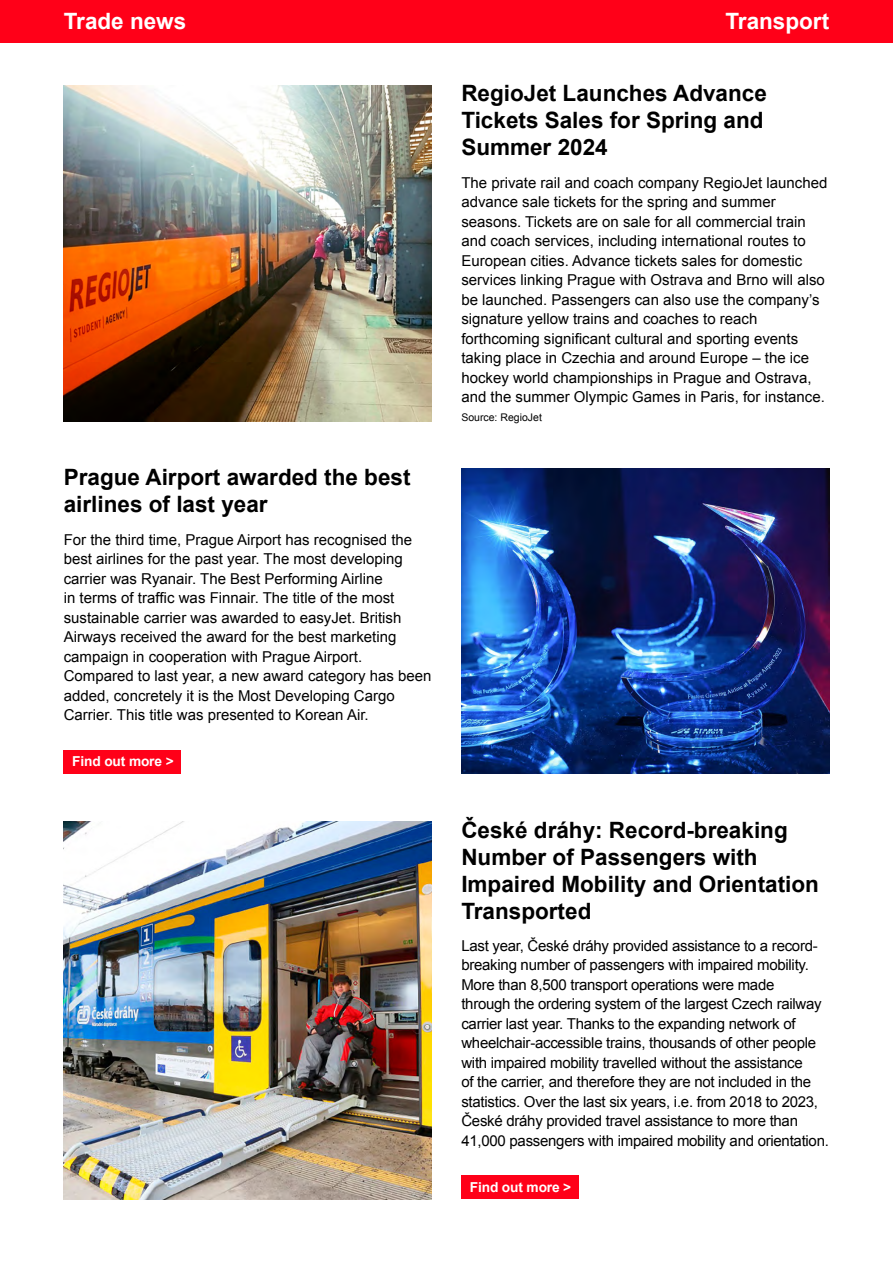
<style>
.page{position:relative;width:893px;height:1263px;background:#fff}
.page>*{position:absolute;margin:0;border:0;box-sizing:border-box;transform-origin:0 0}
.t1{font:700 22.5px/27px "Arial";color:#000}
.t2{font:700 22.5px "Arial";color:#fff}
.t3{font:15px/19.5px "Arial";color:#000}
.t4{font:15px/19.5px "Arial";letter-spacing:-.02em;color:#000}
.t5{font:700 13.65px "Arial";letter-spacing:-.01em;color:#fff}
.t6{font:10.5px "Arial";color:#000}
</style>
<div class="page">
<img style="left:461px;top:469px;width:368px;height:304px">
<img style="left:64px;top:85px;width:368px;height:336px">
<img style="left:64px;top:821px;width:368px;height:378px">
<div style="left:0;top:0;width:893px;height:43px;background:#ff0018"></div>
<div style="left:461px;top:1175px;width:117px;height:24px;background:#ff0018"></div>
<div style="left:64px;top:750px;width:117px;height:23px;background:#ff0018"></div>
<h1 class="t2" style="left:64px;top:7px;width:124px">Trade news</h1>
<h1 class="t2" style="left:725px;top:7px;width:105px">Transport</h1>
<h1 class="t1" style="left:64px;top:465px;width:348px">Prague Airport awarded the best airlines of last year</h1>
<p class="t3" style="left:64px;top:530px;width:369px">For the third time, Prague Airport has recognised the best airlines for the past year. The most developing carrier was Ryanair. The Best Performing Airline<br>in terms of traffic was Finnair. The title of the most sustainable carrier was awarded to easyJet. British Airways received the award for the best marketing campaign in cooperation with Prague Airport.<br>Compared to last year, a new award category has been added, concretely it is the Most Developing Cargo Carrier. This title was presented to Korean Air.</p>
<p class="t5" style="left:72px;top:752px;width:103px">Find out more &gt;</p>
<h1 class="t1" style="left:461px;top:81px;width:307px">RegioJet Launches Advance<br>Tickets Sales for Spring and<br>Summer 2024</h1>
<p class="t3" style="left:461px;top:173px;width:367px">The private rail and coach company RegioJet launched advance sale tickets for the spring and summer seasons. Tickets are on sale for all commercial train and coach services, including international routes to European cities. Advance tickets sales for domestic services linking Prague with Ostrava and Brno will also be launched. Passengers can also use the company’s signature yellow trains and coaches to reach forthcoming significant cultural and sporting events taking place in Czechia and around Europe – the ice hockey world championships in Prague and Ostrava, and the summer Olympic Games in Paris, for instance.</p>
<p class="t6" style="left:461px;top:411px;width:82px">Source: RegioJet</p>
<h1 class="t1" style="left:461px;top:817px;width:359px">České dráhy: Record-breaking<br>Number of Passengers with<br>Impaired Mobility and Orientation<br>Transported</h1>
<p class="t4" style="left:461px;top:936px;width:369px">Last year, České dráhy provided assistance to a record&shy;breaking number of passengers with impaired mobility.<br>More than 8,500 transport operations were made<br>through the ordering system of the largest Czech railway carrier last year. Thanks to the expanding network of wheelchair-accessible trains, thousands of other people with impaired mobility travelled without the assistance<br>of the carrier, and therefore they are not included in the statistics. Over the last six years, i.e. from 2018 to 2023, České dráhy provided travel assistance to more than 41,000 passengers with impaired mobility and orientation.</p>
<p class="t5" style="left:470px;top:1178px;width:103px">Find out more &gt;</p>
</div>
